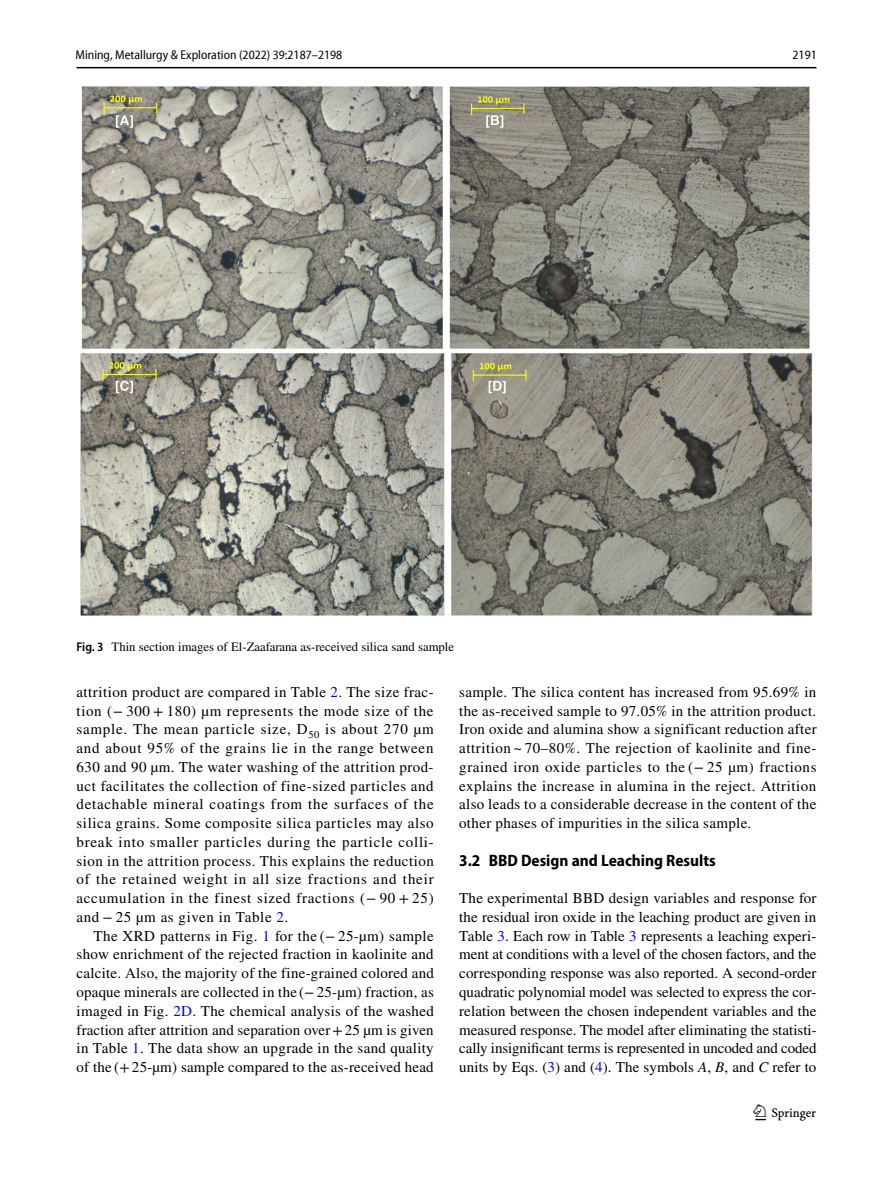
<style>
.page{position:relative;width:893px;height:1187px;background:#fff}
.page>*{position:absolute;margin:0;border:0;box-sizing:border-box;transform-origin:0 0}
.t1{font:22.5px "Springnew Regular 3";color:#000}
.t2{font:700 semi-condensed 16.5px "Myriad Pro";color:#000}
.t3{font:15px/18.8px "STIX";letter-spacing:.02em;color:#000;text-align:justify}
.t4{font:12.75px "STIX";color:#000}
.t5{font:semi-condensed 12.75px "Myriad Pro Unic";color:#000}
.s1{font-family:"Myriad Pro";font-weight:600;font-stretch:semi-condensed}
.s2{color:#00f}
.s3{font-style:italic}
</style>
<div class="page">
<hr style="left:77px;top:67px;width:739px;height:1px;background:#000">
<img style="left:81px;top:87px;width:731px;height:528px">
<p class="t5" style="left:76px;top:50px;width:268px">Mining, Metallurgy &amp; Exploration (2022) 39:2187–2198</p>
<p class="t5" style="left:793px;top:50px;width:26px">2191</p>
<p class="t4" style="left:77px;top:637px;width:379px"><span class="s1">Fig. 3</span> Thin section images of El-Zaafarana as-received silica sand sample</p>
<p class="t3" style="left:77px;top:683px;width:359px">attrition product are compared in Table <span class="s2">2</span>. The size frac&shy;tion (− 300 + 180) µm represents the mode size of the sample. The mean particle size, D<sub>50</sub> is about 270 µm and about 95% of the grains lie in the range between 630 and 90 µm. The water washing of the attrition prod&shy;uct facilitates the collection of fine-sized particles and detachable mineral coatings from the surfaces of the silica grains. Some composite silica particles may also break into smaller particles during the particle colli&shy;sion in the attrition process. This explains the reduction of the retained weight in all size fractions and their accumulation in the finest sized fractions (− 90 + 25) and − 25 µm as given in Table <span class="s2">2</span>.</p>
<p class="t3" style="left:77px;top:927px;width:359px;text-indent:17px">The XRD patterns in Fig. <span class="s2">1</span> for the (− 25-µm) sample show enrichment of the rejected fraction in kaolinite and calcite. Also, the majority of the fine-grained colored and opaque minerals are collected in the (−25-µm) fraction, as imaged in Fig. <span class="s2">2D</span>. The chemical analysis of the washed fraction after attrition and separation over+25 µm is given in Table <span class="s2">1</span>. The data show an upgrade in the sand quality of the (+25-µm) sample compared to the as-received head</p>
<p class="t3" style="left:459px;top:683px;width:359px">sample. The silica content has increased from 95.69% in the as-received sample to 97.05% in the attrition product.<br>Iron oxide and alumina show a significant reduction after attrition ~ 70–80%. The rejection of kaolinite and fine&shy;grained iron oxide particles to the (− 25 µm) fractions explains the increase in alumina in the reject. Attrition also leads to a considerable decrease in the content of the other phases of impurities in the silica sample.</p>
<p class="t2" style="left:459px;top:850px;width:258px">3.2 BBD Design and Leaching Results</p>
<p class="t3" style="left:459px;top:889px;width:359px">The experimental BBD design variables and response for the residual iron oxide in the leaching product are given in Table <span class="s2">3</span>. Each row in Table <span class="s2">3</span> represents a leaching experi&shy;ment at conditions with a level of the chosen factors, and the corresponding response was also reported. A second-order quadratic polynomial model was selected to express the cor&shy;relation between the chosen independent variables and the measured response. The model after eliminating the statisti&shy;cally insignificant terms is represented in uncoded and coded units by Eqs. (<span class="s2">3</span>) and (<span class="s2">4</span>). The symbols <span class="s3">A</span>, <span class="s3">B</span>, and <span class="s3">C</span> refer to</p>
<h1 class="t1" style="left:755px;top:1104px;width:62px">1 3</h1>
</div>
